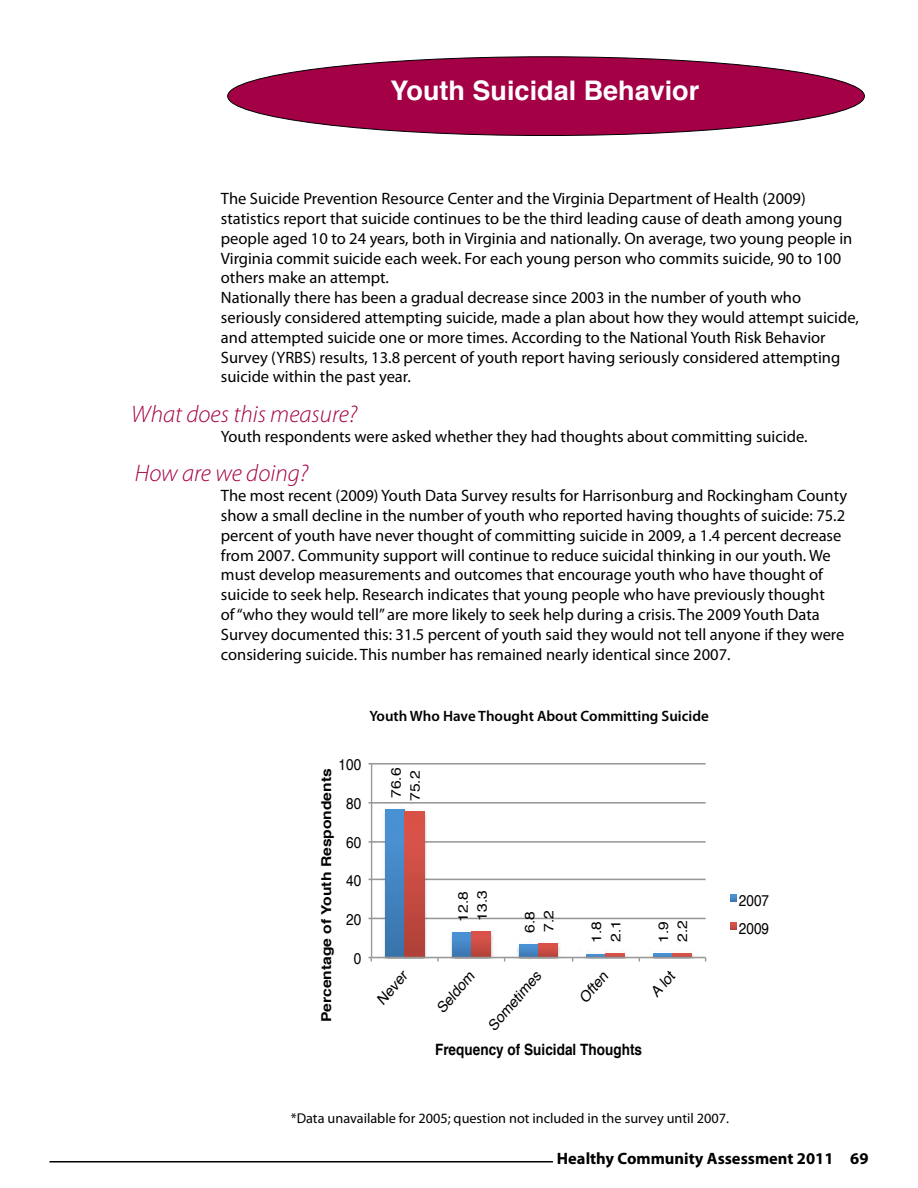
<style>
.page{position:relative;width:918px;height:1188px;background:#fff}
.page>*{position:absolute;margin:0;border:0;box-sizing:border-box;transform-origin:0 0}
.Indicator_heading{font:700 27px "Helvetica";color:#fff}
.t1{font:italic 300 24px "Myriad Pro";color:#a30046}
.t2{font:16.5px/19.8px "Myriad Pro";color:#000}
.t3{font:700 16.5px "Myriad Pro";color:#000}
.t4{font:700 15.6px "Helvetica";color:#000;scale:.87 1}
.t5{font:15.6px/27.9px "Helvetica";color:#000;scale:.87 1}
.t6{font:600 15px "Myriad Pro";color:#000}
.t7{font:14.55px "Helvetica";color:#000}
.out_takes{font:14.25px "Myriad Pro";color:#000}
.t8{font:13.65px "Helvetica";color:#000;scale:1.15 1}
.t9{font:700 13.65px "Helvetica";color:#000;scale:1.15 1}
</style>
<div class="page">
<hr style="left:50px;top:1161px;width:503px;height:1px;background:#000">
<svg style="left:368px;top:763px;width:369px;height:199px"></svg>
<div style="left:228px;top:57px;width:636px;height:79px;background:#a30046;border-radius:50%"></div>
<p class="Indicator_heading" style="left:391px;top:69px;width:310px">Youth Suicidal Behavior</p>
<p class="t2" style="left:221px;top:188px;width:633px">The Suicide Prevention Resource Center and the Virginia Department of Health (2009) statistics report that suicide continues to be the third leading cause of death among young people aged 10 to 24 years, both in Virginia and nationally. On average, two young people in Virginia commit suicide each week. For each young person who commits suicide, 90 to 100 others make an attempt.</p>
<p class="t2" style="left:221px;top:287px;width:640px">Nationally there has been a gradual decrease since 2003 in the number of youth who seriously considered attempting suicide, made a plan about how they would attempt suicide, and attempted suicide one or more times. According to the National Youth Risk Behavior Survey (YRBS) results, 13.8 percent of youth report having seriously considered attempting suicide within the past year.</p>
<p class="t1" style="left:131px;top:400px;width:228px">What does this measure?</p>
<p class="t2" style="left:221px;top:426px;width:588px">Youth respondents were asked whether they had thoughts about committing suicide.</p>
<p class="t1" style="left:135px;top:458px;width:175px">How are we doing?</p>
<p class="t2" style="left:221px;top:485px;width:628px">The most recent (2009) Youth Data Survey results for Harrisonburg and Rockingham County show a small decline in the number of youth who reported having thoughts of suicide: 75.2 percent of youth have never thought of committing suicide in 2009, a 1.4 percent decrease from 2007. Community support will continue to reduce suicidal thinking in our youth. We must develop measurements and outcomes that encourage youth who have thought of suicide to seek help. Research indicates that young people who have previously thought<br>of “who they would tell” are more likely to seek help during a crisis. The 2009 Youth Data Survey documented this: 31.5 percent of youth said they would not tell anyone if they were considering suicide. This number has remained nearly identical since 2007.</p>
<p class="t6" style="left:369px;top:706px;width:341px">Youth Who Have Thought About Committing Suicide</p>
<p class="t5" style="left:339px;top:751px;width:28px">100</p>
<p class="t9" style="left:315px;top:1022px;width:222px;rotate:-90deg">Percentage of Youth Respondents</p>
<p class="t5" style="left:346px;top:790px;width:19px">80</p>
<p class="t5" style="left:346px;top:829px;width:19px">60</p>
<p class="t5" style="left:346px;top:867px;width:19px">40</p>
<p class="t5" style="left:346px;top:906px;width:19px">20</p>
<p class="t5" style="left:354px;top:945px;width:10px">0</p>
<p class="t8" style="left:386px;top:798px;width:28px;rotate:-90deg">76.6</p>
<p class="t8" style="left:405px;top:801px;width:28px;rotate:-90deg">75.2</p>
<p class="t8" style="left:452px;top:922px;width:28px;rotate:-90deg">12.8</p>
<p class="t8" style="left:471px;top:921px;width:28px;rotate:-90deg">13.3</p>
<p class="t8" style="left:538px;top:932px;width:20px;rotate:-90deg">7.2</p>
<p class="t8" style="left:519px;top:933px;width:20px;rotate:-90deg">6.8</p>
<p class="t8" style="left:586px;top:943px;width:20px;rotate:-90deg">1.8</p>
<p class="t8" style="left:653px;top:943px;width:20px;rotate:-90deg">1.9</p>
<p class="t8" style="left:605px;top:942px;width:20px;rotate:-90deg">2.1</p>
<p class="t8" style="left:672px;top:942px;width:20px;rotate:-90deg">2.2</p>
<p class="t7" style="left:371px;top:995px;width:41px;rotate:-49deg">Never</p>
<p class="t7" style="left:431px;top:1003px;width:51px;rotate:-49deg">Seldom</p>
<p class="t7" style="left:482px;top:1021px;width:75px;rotate:-49deg">Sometimes</p>
<p class="t7" style="left:573px;top:993px;width:37px;rotate:-49deg">Often</p>
<p class="t7" style="left:645px;top:988px;width:30px;rotate:-49deg">A lot</p>
<p class="t4" style="left:435px;top:1037px;width:240px">Frequency of Suicidal Thoughts</p>
<p class="t5" style="left:739px;top:887px;width:36px">2007<br>2009</p>
<p class="out_takes" style="left:291px;top:1110px;width:440px">*Data unavailable for 2005; question not included in the survey until 2007.</p>
<p class="t3" style="left:557px;top:1148px;width:313px">Healthy Community Assessment 2011 69</p>
</div>
